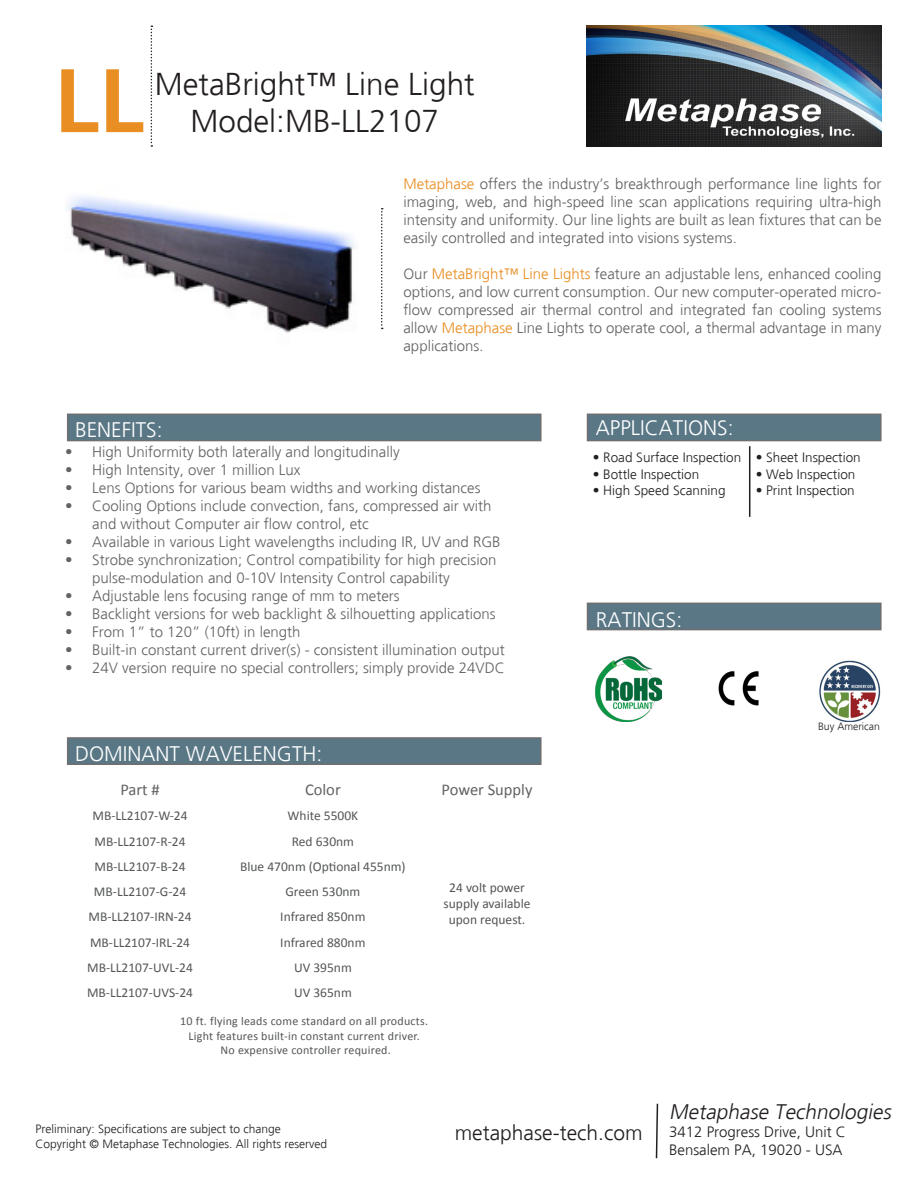
<style>
.page{position:relative;width:918px;height:1188px;background:#fff}
.page>*{position:absolute;margin:0;border:0;box-sizing:border-box;transform-origin:0 0}
.t1{font:700 90px "Frutiger";color:#e88e22}
.t2{font:300 31.5px "Frutiger";color:#231f20}
.t3{font:300 21px "Frutiger";color:#fff}
.t4{font:italic 300 21px "Frutiger";color:#231f20}
.t5{font:300 21px "Frutiger";color:#231f20}
.t6{font:16.5px "Calibri";color:#636366}
.t7{font:300 15px/18px "Frutiger";color:#636366;text-align:justify}
.t8{font:300 15px "Frutiger";color:#231f20}
.t9{font:13.5px "Calibri";color:#545557}
.t10{font:300 13.5px "Frutiger";color:#231f20}
.t11{font:12px "Calibri";letter-spacing:.02em;color:#545557}
.t12{font:300 12px "Frutiger";color:#231f20}
.t13{font:300 10.5px "Frutiger";color:#231f20}
.s1{color:#e88e22}
</style>
<div class="page">
<img style="left:587px;top:26px;width:295px;height:121px">
<svg style="left:655px;top:1103px;width:4px;height:56px"></svg>
<svg style="left:151px;top:26px;width:1px;height:121px"></svg>
<svg style="left:381px;top:208px;width:2px;height:121px"></svg>
<img style="left:65px;top:196px;width:291px;height:137px">
<div style="left:68px;top:414px;width:473px;height:27px;background:#5a7786"></div>
<div style="left:68px;top:738px;width:473px;height:26px;background:#5a7786"></div>
<div style="left:588px;top:414px;width:293px;height:27px;background:#5a7786"></div>
<div style="left:588px;top:603px;width:293px;height:27px;background:#5a7786"></div>
<img style="left:596px;top:657px;width:65px;height:65px">
<img style="left:718px;top:671px;width:41px;height:35px">
<img style="left:819px;top:660px;width:62px;height:62px">
<hr style="left:749px;top:446px;width:1px;height:71px;background:#231f20">
<p class="t1" style="left:54px;top:48px;width:91px">LL</p>
<p class="t2" style="left:155px;top:66px;width:321px">MetaBright™ Line Light</p>
<p class="t2" style="left:191px;top:104px;width:250px">Model:MB-LL2107</p>
<p class="t3" style="left:75px;top:418px;width:89px">BENEFITS:</p>
<p class="t7" style="left:403px;top:175px;width:480px"><span class="s1">Metaphase</span> offers the industry’s breakthrough performance line lights for imaging, web, and high-speed line scan applications requiring ultra-high intensity and uniformity. Our line lights are built as lean fixtures that can be easily controlled and integrated into visions systems.</p>
<p class="t7" style="left:403px;top:265px;width:480px">Our <span class="s1">MetaBright™ Line Lights</span> feature an adjustable lens, enhanced cooling options, and low current consumption. Our new computer-operated micro&shy;flow compressed air thermal control and integrated fan cooling systems allow <span class="s1">Metaphase</span> Line Lights to operate cool, a thermal advantage in many applications.</p>
<p class="t3" style="left:596px;top:416px;width:139px">APPLICATIONS:</p>
<p class="t7" style="left:65px;top:443px;width:336px">• High Uniformity both laterally and longitudinally</p>
<p class="t7" style="left:65px;top:461px;width:237px">• High Intensity, over 1 million Lux</p>
<p class="t7" style="left:65px;top:479px;width:417px">• Lens Options for various beam widths and working distances</p>
<p class="t7" style="left:92px;top:497px;width:401px;text-indent:-27px">• Cooling Options include convection, fans, compressed air with and without Computer air flow control, etc</p>
<p class="t7" style="left:65px;top:533px;width:437px">• Available in various Light wavelengths including IR, UV and RGB</p>
<p class="t7" style="left:92px;top:551px;width:406px;text-indent:-27px">• Strobe synchronization; Control compatibility for high precision pulse-modulation and 0-10V Intensity Control capability</p>
<p class="t7" style="left:65px;top:587px;width:336px">• Adjustable lens focusing range of mm to meters</p>
<p class="t7" style="left:65px;top:605px;width:432px">• Backlight versions for web backlight &amp; silhouetting applications</p>
<p class="t7" style="left:65px;top:623px;width:237px">• From 1” to 120” (10ft) in length</p>
<p class="t7" style="left:65px;top:641px;width:441px">• Built-in constant current driver(s) - consistent illumination output</p>
<p class="t7" style="left:65px;top:659px;width:441px">• 24V version require no special controllers; simply provide 24VDC</p>
<p class="t3" style="left:75px;top:741px;width:249px">DOMINANT WAVELENGTH:</p>
<p class="t6" style="left:120px;top:779px;width:41px">Part #</p>
<p class="t6" style="left:305px;top:779px;width:37px">Color</p>
<p class="t6" style="left:442px;top:779px;width:92px">Power Supply</p>
<p class="t9" style="left:93px;top:807px;width:97px">MB-LL2107-W-24</p>
<p class="t9" style="left:288px;top:807px;width:72px">White 5500K</p>
<p class="t9" style="left:95px;top:833px;width:93px">MB-LL2107-R-24</p>
<p class="t9" style="left:292px;top:833px;width:64px">Red 630nm</p>
<p class="t9" style="left:95px;top:858px;width:93px">MB-LL2107-B-24</p>
<p class="t9" style="left:240px;top:858px;width:167px">Blue 470nm (Optional 455nm)</p>
<p class="t9" style="left:94px;top:883px;width:94px">MB-LL2107-G-24</p>
<p class="t9" style="left:285px;top:883px;width:77px">Green 530nm</p>
<p class="t9" style="left:89px;top:908px;width:105px">MB-LL2107-IRN-24</p>
<p class="t9" style="left:280px;top:908px;width:87px">Infrared 850nm</p>
<p class="t9" style="left:90px;top:934px;width:102px">MB-LL2107-IRL-24</p>
<p class="t9" style="left:280px;top:934px;width:87px">Infrared 880nm</p>
<p class="t9" style="left:87px;top:959px;width:107px">MB-LL2107-UVL-24</p>
<p class="t9" style="left:294px;top:959px;width:59px">UV 395nm</p>
<p class="t9" style="left:87px;top:984px;width:108px">MB-LL2107-UVS-24</p>
<p class="t9" style="left:294px;top:984px;width:59px">UV 365nm</p>
<p class="t11" style="left:180px;top:1014px;width:249px">10 ft. flying leads come standard on all products.</p>
<p class="t11" style="left:189px;top:1028px;width:233px">Light features built-in constant current driver.</p>
<p class="t11" style="left:221px;top:1042px;width:172px">No expensive controller required.</p>
<p class="t9" style="left:449px;top:879px;width:77px">24 volt power</p>
<p class="t9" style="left:444px;top:895px;width:88px">supply available</p>
<p class="t9" style="left:449px;top:911px;width:78px">upon request.</p>
<p class="t10" style="left:593px;top:450px;width:150px">• Road Surface Inspection</p>
<p class="t10" style="left:593px;top:466px;width:108px">• Bottle Inspection</p>
<p class="t10" style="left:593px;top:482px;width:134px">• High Speed Scanning</p>
<p class="t10" style="left:756px;top:450px;width:107px">• Sheet Inspection</p>
<p class="t10" style="left:756px;top:466px;width:101px">• Web Inspection</p>
<p class="t10" style="left:756px;top:482px;width:101px">• Print Inspection</p>
<p class="t3" style="left:596px;top:608px;width:88px">RATINGS:</p>
<p class="t13" style="left:818px;top:720px;width:63px">Buy American</p>
<p class="t12" style="left:36px;top:1122px;width:247px">Preliminary: Specifications are subject to change</p>
<p class="t12" style="left:36px;top:1137px;width:293px">Copyright © Metaphase Technologies. All rights reserved</p>
<p class="t5" style="left:455px;top:1121px;width:189px">metaphase-tech.com</p>
<p class="t4" style="left:669px;top:1100px;width:228px">Metaphase Technologies</p>
<p class="t8" style="left:669px;top:1124px;width:178px">3412 Progress Drive, Unit C</p>
<p class="t8" style="left:669px;top:1142px;width:175px">Bensalem PA, 19020 - USA</p>
</div>
